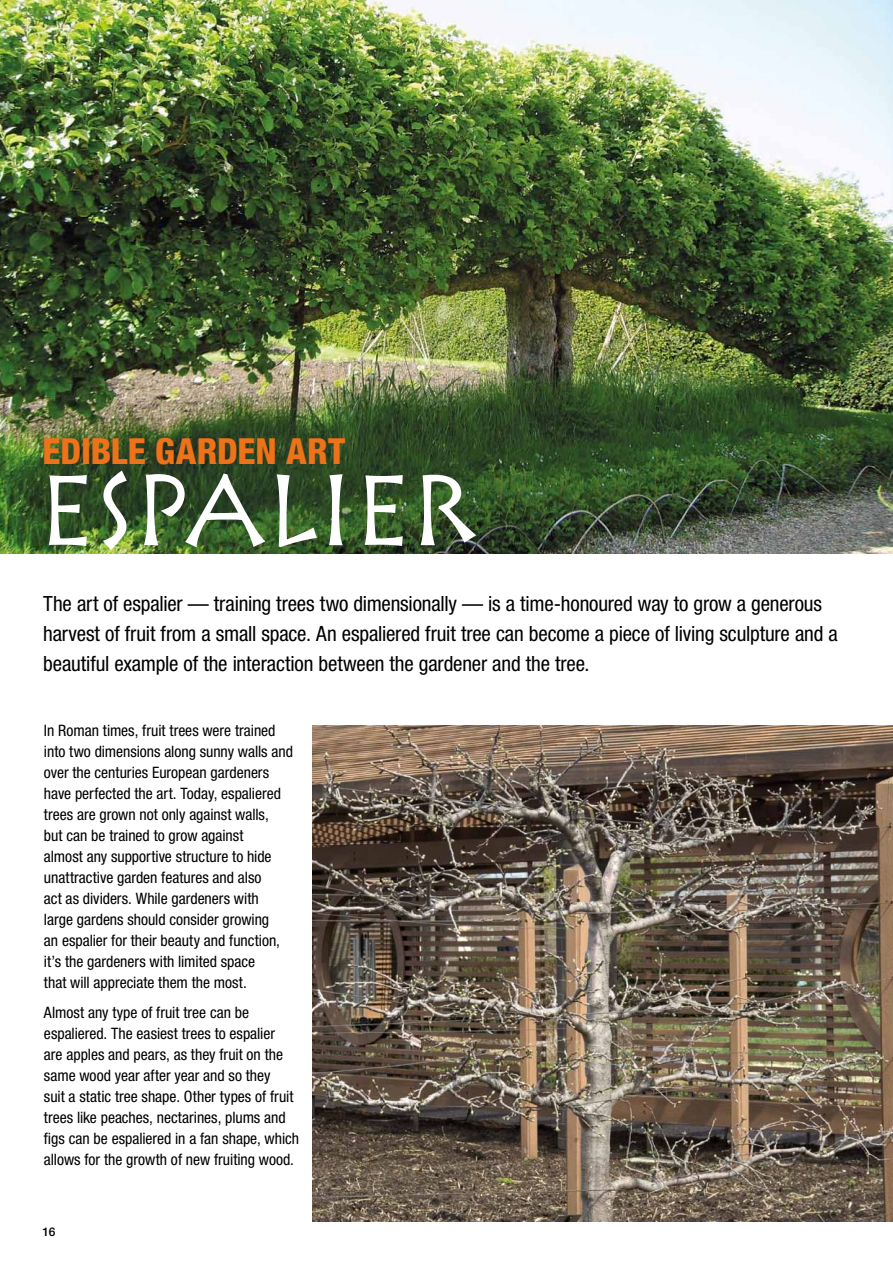
<style>
.page{position:relative;width:893px;height:1263px;background:#fff}
.page>*{position:absolute;margin:0;border:0;box-sizing:border-box;transform-origin:0 0}
.t1{font:99px "Rusticana";letter-spacing:-.075em;color:#fff}
.t2{font:800 condensed 36px "Helvetica Neue";color:#ee7219}
.t3{font:condensed 21px/30px "Helvetica Neue";letter-spacing:-.01em;color:#000}
.t4{font:condensed 15.75px/21px "Helvetica Neue";color:#000}
.t5{font:500 12px "Helvetica Neue";color:#000}
</style>
<div class="page">
<img style="left:312px;top:725px;width:581px;height:496px">
<img style="left:0;top:0;width:893px;height:553px">
<h2 class="t2" style="left:43px;top:429px;width:304px">EDIBLE GARDEN ART</h2>
<h1 class="t1" style="left:33px;top:450px;width:447px">ESPALIER</h1>
<p class="t3" style="left:43px;top:589px;width:796px">The art of espalier — training trees two dimensionally — is a time-honoured way to grow a generous harvest of fruit from a small space. An espaliered fruit tree can become a piece of living sculpture and a beautiful example of the interaction between the gardener and the tree.</p>
<p class="t4" style="left:44px;top:720px;width:250px">In Roman times, fruit trees were trained into two dimensions along sunny walls and over the centuries European gardeners have perfected the art. Today, espaliered trees are grown not only against walls,<br>but can be trained to grow against<br>almost any supportive structure to hide unattractive garden features and also<br>act as dividers. While gardeners with<br>large gardens should consider growing<br>an espalier for their beauty and function, it’s the gardeners with limited space<br>that will appreciate them the most.</p>
<p class="t4" style="left:44px;top:1002px;width:257px">Almost any type of fruit tree can be espaliered. The easiest trees to espalier<br>are apples and pears, as they fruit on the same wood year after year and so they<br>suit a static tree shape. Other types of fruit trees like peaches, nectarines, plums and figs can be espaliered in a fan shape, which allows for the growth of new fruiting wood.</p>
<p class="t5" style="left:43px;top:1225px;width:14px">16</p>
</div>
